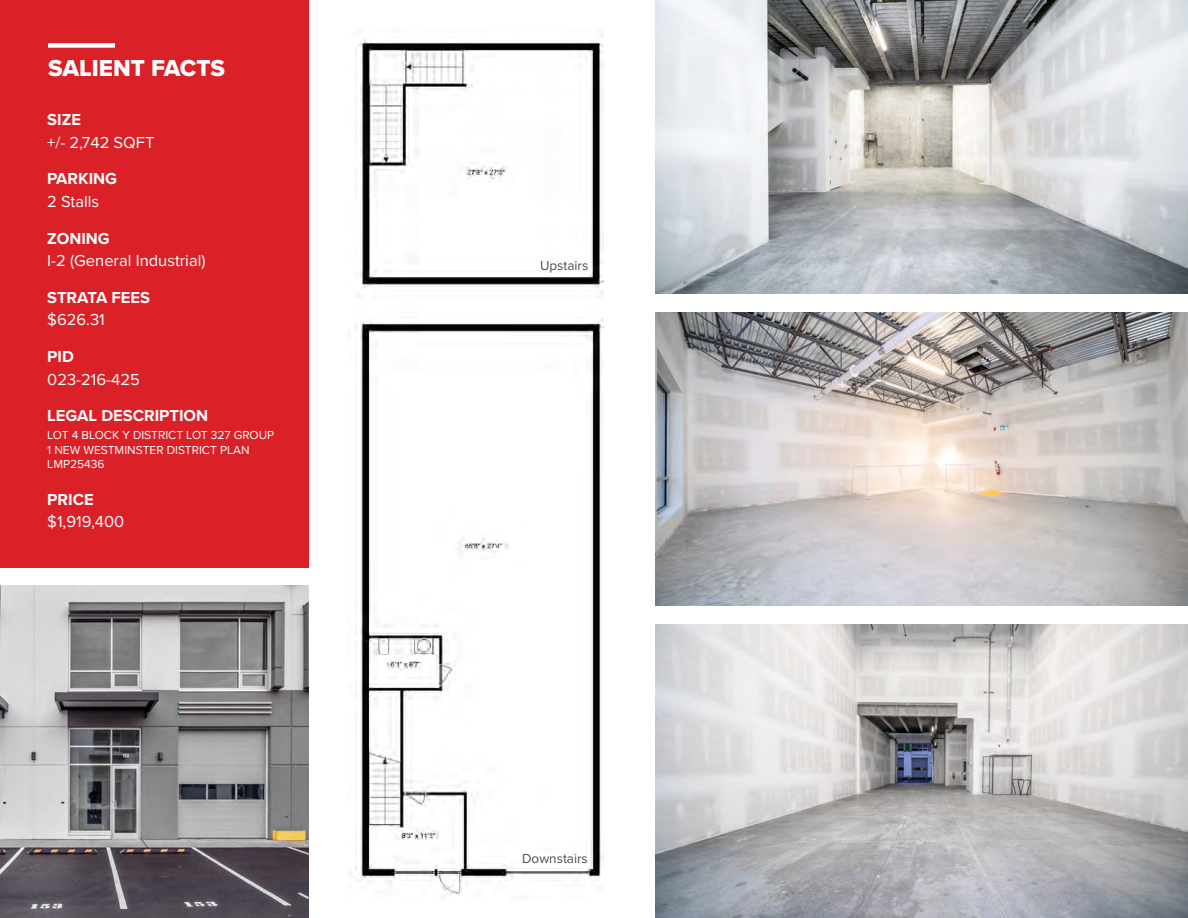
<style>
.page{position:relative;width:1188px;height:918px;background:#fff}
.page>*{position:absolute;margin:0;border:0;box-sizing:border-box;transform-origin:0 0}
.Street_Title{font:24px "Proxima Nova Extrabld";color:#fff}
.t1{font:16.5px "Proxima Nova";color:#fff}
.t2{font:700 16.5px "Proxima Nova";color:#fff}
.t3{font:13.5px "Proxima Nova";color:#4b4c4d}
.t4{font:12px/14.4px "Proxima Nova";color:#fff}
</style>
<div class="page">
<div style="left:0;top:0;width:308px;height:568px;background:#da2128"></div>
<img style="left:349px;top:318px;width:255px;height:577px">
<img style="left:355px;top:35px;width:249px;height:261px">
<div style="left:48px;top:43px;width:67px;height:5px;background:#fff"></div>
<img style="left:655px;top:624px;width:533px;height:294px">
<img style="left:655px;top:312px;width:533px;height:294px">
<img style="left:655px;top:0;width:533px;height:294px">
<img style="left:0;top:586px;width:308px;height:332px">
<p class="Street_Title" style="left:48px;top:51px;width:178px">SALIENT FACTS</p>
<p class="t2" style="left:47px;top:110px;width:35px">SIZE</p>
<p class="t1" style="left:47px;top:132px;width:109px">+/- 2,742 SQFT</p>
<p class="t2" style="left:47px;top:169px;width:71px">PARKING</p>
<p class="t1" style="left:47px;top:192px;width:53px">2 Stalls</p>
<p class="t2" style="left:47px;top:228px;width:64px">ZONING</p>
<p class="t1" style="left:47px;top:251px;width:160px">I-2 (General Industrial)</p>
<p class="t2" style="left:47px;top:288px;width:104px">STRATA FEES</p>
<p class="t1" style="left:47px;top:310px;width:59px">$626.31</p>
<p class="t2" style="left:47px;top:347px;width:28px">PID</p>
<p class="t1" style="left:47px;top:369px;width:94px">023-216-425</p>
<p class="t2" style="left:47px;top:406px;width:163px">LEGAL DESCRIPTION</p>
<p class="t4" style="left:47px;top:428px;width:229px">LOT 4 BLOCK Y DISTRICT LOT 327 GROUP<br>1 NEW WESTMINSTER DISTRICT PLAN<br>LMP25436</p>
<p class="t2" style="left:47px;top:489px;width:48px">PRICE</p>
<p class="t1" style="left:47px;top:512px;width:78px">$1,919,400</p>
<p class="t3" style="left:540px;top:258px;width:50px">Upstairs</p>
<p class="t3" style="left:522px;top:850px;width:67px">Downstairs</p>
</div>
